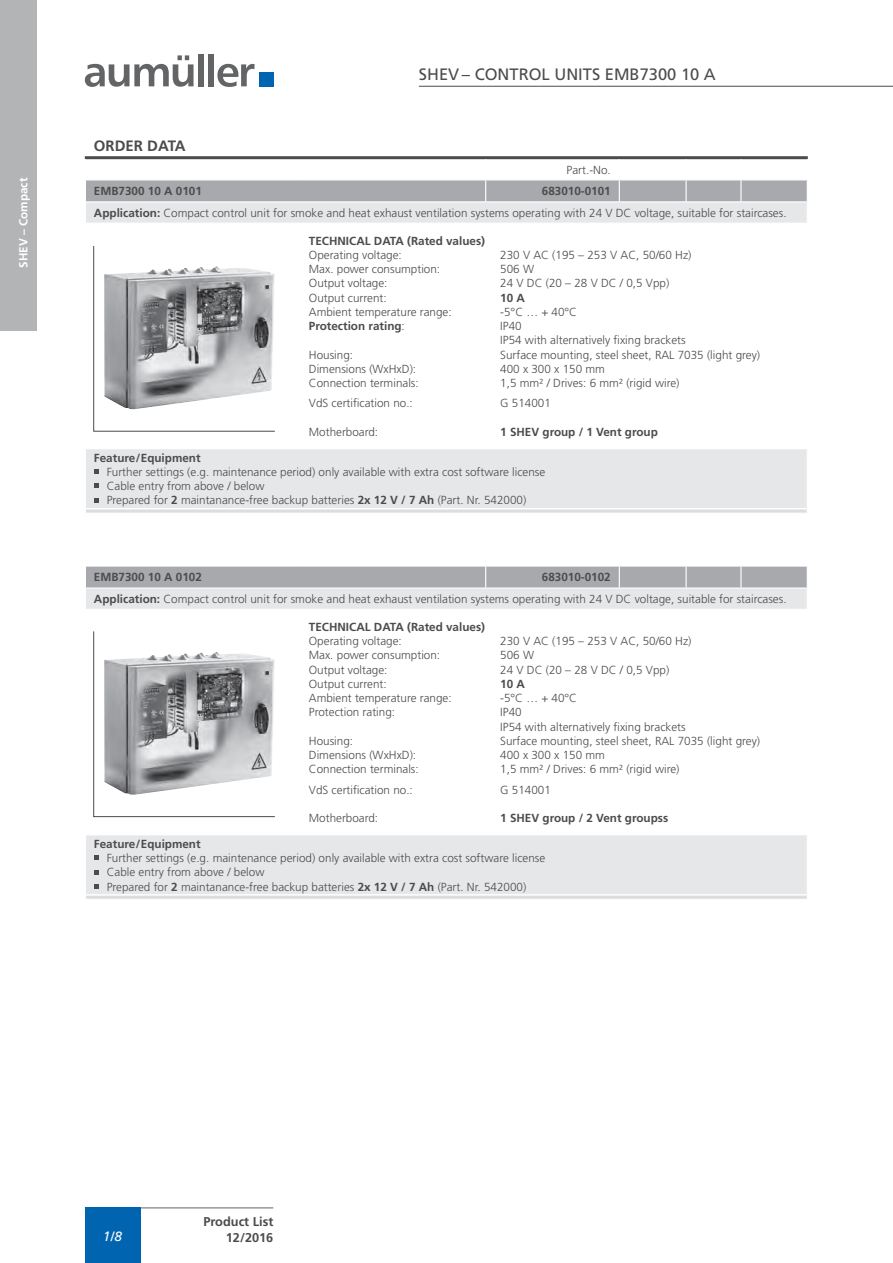
<style>
.page{position:relative;width:893px;height:1263px;background:#fff}
.page>*{position:absolute;margin:0;border:0;box-sizing:border-box;transform-origin:0 0}
.t1{font:16.5px "Frutiger LT Std";color:#4c4c4e}
.t2{font:700 15px "Frutiger LT Std";color:#4c4c4e}
.t3{font:italic 13.5px "Frutiger LT";color:#fff}
.t4{font:700 12.75px "Frutiger LT Std";color:#4c4c4e}
.t5{font:300 11.7px/14.2px "Frutiger LT Std";color:#4c4c4e}
.t6{font:700 11.7px/14.2px "Frutiger LT Std";color:#4c4c4e}
.t7{font:700 11.7px "Frutiger LT Std";color:#fff}
.s1{font-weight:700}
.s2{font-weight:300}
</style>
<div class="page">
<hr style="left:85px;top:1208px;width:188px;height:1px;background:#636466">
<div style="left:0;top:0;width:36px;height:330px;background:#b2b4b6"></div>
<hr style="left:419px;top:86px;width:474px;height:1px;background:#4c4c4e">
<div style="left:85px;top:1208px;width:55px;height:55px;background:#0064b1"></div>
<svg style="left:85px;top:55px;width:108px;height:32px"></svg>
<div style="left:198px;top:54px;width:6px;height:32px;background:#636466"></div>
<div style="left:209px;top:54px;width:5px;height:32px;background:#636466"></div>
<svg style="left:217px;top:64px;width:38px;height:23px"></svg>
<div style="left:259px;top:72px;width:15px;height:14px;background:#0064b1"></div>
<div style="left:86px;top:449px;width:721px;height:59px;background:#e6e7e8"></div>
<hr style="left:85px;top:156px;width:723px;height:3px;background:#4c4c4e">
<svg style="left:85px;top:159px;width:723px;height:64px"></svg>
<svg style="left:86px;top:509px;width:721px;height:4px;background:#e3e3e4"></svg>
<svg style="left:94px;top:469px;width:4px;height:5px"></svg>
<svg style="left:94px;top:484px;width:4px;height:4px"></svg>
<svg style="left:94px;top:498px;width:4px;height:4px"></svg>
<div style="left:86px;top:835px;width:721px;height:59px;background:#e6e7e8"></div>
<svg style="left:85px;top:566px;width:722px;height:43px;background:#c8cacc"></svg>
<hr style="left:86px;top:896px;width:721px;height:3px;background:#dcddde">
<svg style="left:94px;top:856px;width:4px;height:4px"></svg>
<svg style="left:94px;top:870px;width:4px;height:4px"></svg>
<svg style="left:94px;top:884px;width:4px;height:5px"></svg>
<svg style="left:93px;top:246px;width:182px;height:186px"></svg>
<svg style="left:93px;top:631px;width:182px;height:186px"></svg>
<p class="t7" style="left:18px;top:268px;width:91px;rotate:-90deg">SHEV – Compact</p>
<p class="t2" style="left:94px;top:140px;width:93px">ORDER DATA</p>
<p class="t1" style="left:419px;top:68px;width:298px">SHEV – CONTROL UNITS EMB7300 10 A</p>
<p class="t5" style="left:566px;top:163px;width:46px">Part.-No.</p>
<p class="t5" style="left:94px;top:181px;width:694px;line-height:21.6px;text-indent:448px"><span class="s1">683010-0101<br>Application:</span> Compact control unit for smoke and heat exhaust ventilation systems operating with 24 V DC voltage, suitable for staircases.</p>
<p class="t6" style="left:309px;top:234px;width:178px">TECHNICAL DATA (Rated values)<br><span class="s2">Operating voltage:</span></p>
<p class="t6" style="left:94px;top:185px;width:109px">EMB7300 10 A 0101</p>
<p class="t5" style="left:500px;top:248px;width:193px">230 V AC (195 – 253 V AC, 50/60 Hz)</p>
<p class="t5" style="left:309px;top:263px;width:133px">Max. power consumption:</p>
<p class="t5" style="left:500px;top:263px;width:35px">506 W</p>
<p class="t5" style="left:309px;top:277px;width:80px">Output voltage:</p>
<p class="t5" style="left:500px;top:277px;width:171px">24 V DC (20 – 28 V DC / 0,5 Vpp)</p>
<p class="t5" style="left:309px;top:291px;width:79px">Output current:</p>
<p class="t6" style="left:500px;top:291px;width:26px">10 A</p>
<p class="t5" style="left:309px;top:305px;width:144px">Ambient temperature range:</p>
<p class="t5" style="left:500px;top:305px;width:78px">-5°C … + 40°C</p>
<p class="t6" style="left:309px;top:320px;width:98px">Protection rating<span class="s2">:</span></p>
<p class="t5" style="left:500px;top:320px;width:187px">IP40<br>IP54 with alternatively fixing brackets</p>
<p class="t5" style="left:309px;top:348px;width:46px">Housing:</p>
<p class="t5" style="left:500px;top:348px;width:261px">Surface mounting, steel sheet, RAL 7035 (light grey)</p>
<p class="t5" style="left:309px;top:362px;width:109px">Dimensions (WxHxD):</p>
<p class="t5" style="left:500px;top:362px;width:106px">400 x 300 x 150 mm</p>
<p class="t5" style="left:309px;top:377px;width:111px">Connection terminals:</p>
<p class="t5" style="left:500px;top:377px;width:181px">1,5 mm² / Drives: 6 mm² (rigid wire)</p>
<p class="t5" style="left:309px;top:397px;width:106px">VdS certification no.:</p>
<p class="t5" style="left:500px;top:397px;width:52px">G 514001</p>
<p class="t5" style="left:309px;top:425px;width:71px">Motherboard:</p>
<p class="t6" style="left:500px;top:425px;width:159px">1 SHEV group / 1 Vent group</p>
<p class="t5" style="left:107px;top:451px;width:440px;text-indent:-13px"><span class="s1">Feature / Equipment<br></span>Further settings (e.g. maintenance period) only available with extra cost software license Cable entry from above / below<br>Prepared for <span class="s1">2</span> maintanance-free backup batteries <span class="s1">2x 12 V / 7 Ah</span> (Part. Nr. 542000)</p>
<p class="t5" style="left:94px;top:567px;width:694px;line-height:21.6px;text-indent:448px"><span class="s1">683010-0102<br>Application:</span> Compact control unit for smoke and heat exhaust ventilation systems operating with 24 V DC voltage, suitable for staircases.</p>
<p class="t6" style="left:309px;top:620px;width:178px">TECHNICAL DATA (Rated values)<br><span class="s2">Operating voltage:</span></p>
<p class="t6" style="left:94px;top:571px;width:109px">EMB7300 10 A 0102</p>
<p class="t5" style="left:500px;top:634px;width:193px">230 V AC (195 – 253 V AC, 50/60 Hz)</p>
<p class="t5" style="left:309px;top:649px;width:133px">Max. power consumption:</p>
<p class="t5" style="left:500px;top:649px;width:35px">506 W</p>
<p class="t5" style="left:309px;top:663px;width:80px">Output voltage:</p>
<p class="t5" style="left:500px;top:663px;width:171px">24 V DC (20 – 28 V DC / 0,5 Vpp)</p>
<p class="t5" style="left:309px;top:677px;width:79px">Output current:</p>
<p class="t6" style="left:500px;top:677px;width:26px">10 A</p>
<p class="t5" style="left:309px;top:691px;width:144px">Ambient temperature range:</p>
<p class="t5" style="left:500px;top:691px;width:78px">-5°C … + 40°C</p>
<p class="t5" style="left:309px;top:706px;width:88px">Protection rating:</p>
<p class="t5" style="left:500px;top:706px;width:187px">IP40<br>IP54 with alternatively fixing brackets</p>
<p class="t5" style="left:309px;top:734px;width:46px">Housing:</p>
<p class="t5" style="left:500px;top:734px;width:261px">Surface mounting, steel sheet, RAL 7035 (light grey)</p>
<p class="t5" style="left:309px;top:748px;width:109px">Dimensions (WxHxD):</p>
<p class="t5" style="left:500px;top:748px;width:106px">400 x 300 x 150 mm</p>
<p class="t5" style="left:309px;top:763px;width:111px">Connection terminals:</p>
<p class="t5" style="left:500px;top:763px;width:181px">1,5 mm² / Drives: 6 mm² (rigid wire)</p>
<p class="t5" style="left:309px;top:783px;width:106px">VdS certification no.:</p>
<p class="t5" style="left:500px;top:783px;width:52px">G 514001</p>
<p class="t5" style="left:309px;top:811px;width:71px">Motherboard:</p>
<p class="t6" style="left:500px;top:811px;width:169px">1 SHEV group / 2 Vent groupss</p>
<p class="t5" style="left:107px;top:837px;width:440px;text-indent:-13px"><span class="s1">Feature / Equipment<br></span>Further settings (e.g. maintenance period) only available with extra cost software license Cable entry from above / below<br>Prepared for <span class="s1">2</span> maintanance-free backup batteries <span class="s1">2x 12 V / 7 Ah</span> (Part. Nr. 542000)</p>
<p class="t4" style="left:203px;top:1216px;width:71px">Product List</p>
<p class="t3" style="left:103px;top:1228px;width:20px">1/8</p>
<p class="t4" style="left:226px;top:1232px;width:49px">12/2016</p>
</div>
